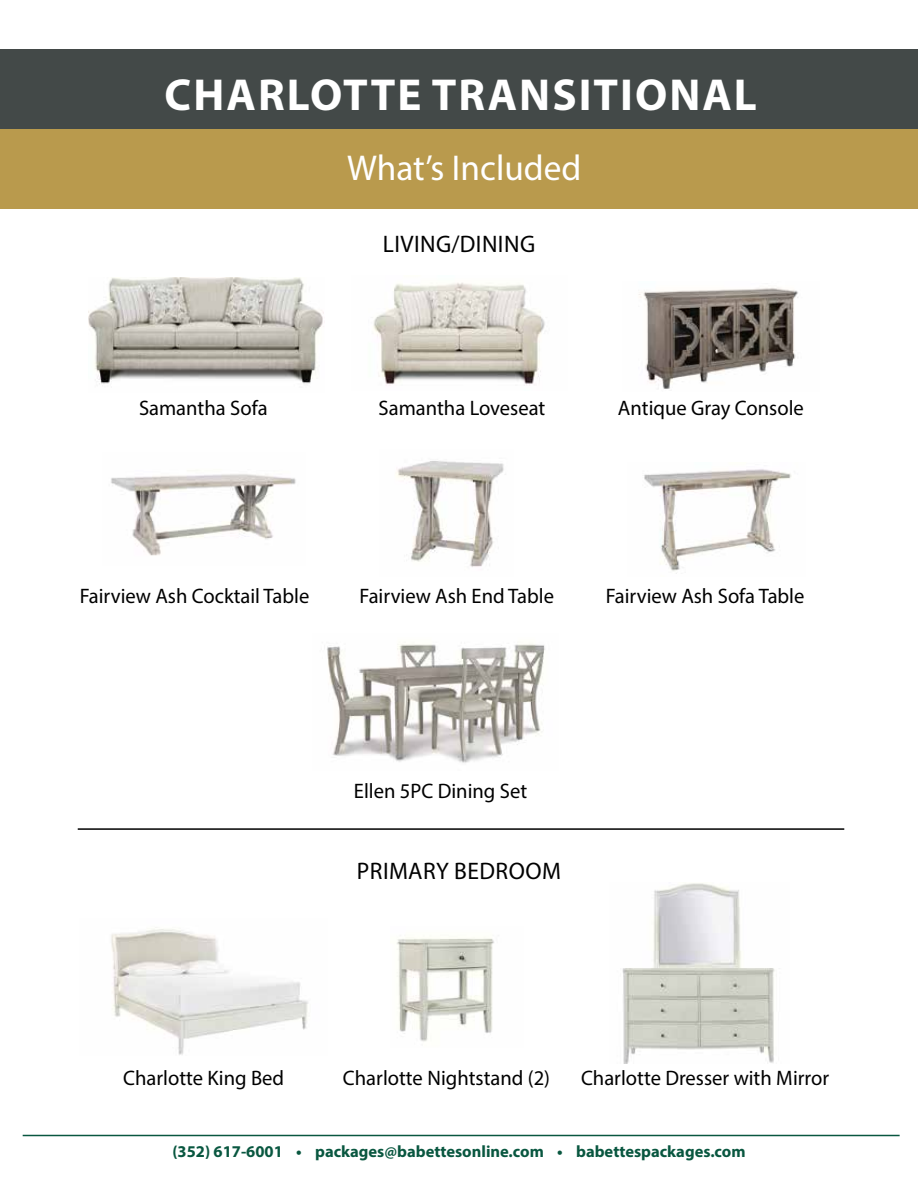
<style>
.page{position:relative;width:918px;height:1188px;background:#fff}
.page>*{position:absolute;margin:0;border:0;box-sizing:border-box;transform-origin:0 0}
.t1{font:700 45px "Myriad Pro";letter-spacing:.045em;color:#fff}
.t2{font:36px "Myriad Pro";color:#fff}
.t3{font:24px "Myriad Pro";letter-spacing:.02em;color:#000}
.t4{font:21px "Myriad Pro";color:#000}
.t5{font:700 16.5px "Myriad Pro";color:#095740}
</style>
<div class="page">
<hr style="left:23px;top:1135px;width:877px;height:1px;background:#095740">
<img style="left:88px;top:277px;width:236px;height:107px">
<img style="left:639px;top:287px;width:159px;height:102px">
<img style="left:373px;top:282px;width:172px;height:104px">
<img style="left:396px;top:461px;width:110px;height:106px">
<img style="left:396px;top:937px;width:98px;height:105px">
<img style="left:644px;top:469px;width:148px;height:105px">
<img style="left:622px;top:883px;width:153px;height:180px">
<img style="left:111px;top:470px;width:185px;height:86px">
<img style="left:111px;top:927px;width:197px;height:128px">
<img style="left:327px;top:644px;width:218px;height:119px">
<hr style="left:78px;top:828px;width:766px;height:2px;background:#000">
<div style="left:0;top:129px;width:918px;height:79px;background:#b99a4d"></div>
<div style="left:0;top:49px;width:918px;height:80px;background:#434948"></div>
<h1 class="t1" style="left:165px;top:65px;width:594px">CHARLOTTE TRANSITIONAL</h1>
<h2 class="t2" style="left:347px;top:146px;width:236px">What’s Included</h2>
<p class="t3" style="left:383px;top:229px;width:154px">LIVING/DINING</p>
<p class="t4" style="left:139px;top:395px;width:130px">Samantha Sofa</p>
<p class="t4" style="left:379px;top:395px;width:168px">Samantha Loveseat</p>
<p class="t4" style="left:618px;top:395px;width:187px">Antique Gray Console</p>
<p class="t4" style="left:80px;top:583px;width:231px">Fairview Ash Cocktail Table</p>
<p class="t4" style="left:360px;top:583px;width:196px">Fairview Ash End Table</p>
<p class="t4" style="left:606px;top:583px;width:200px">Fairview Ash Sofa Table</p>
<p class="t4" style="left:354px;top:778px;width:175px">Ellen 5PC Dining Set</p>
<p class="t3" style="left:357px;top:856px;width:206px">PRIMARY BEDROOM</p>
<p class="t4" style="left:123px;top:1065px;width:163px">Charlotte King Bed</p>
<p class="t4" style="left:343px;top:1065px;width:209px">Charlotte Nightstand (2)</p>
<p class="t4" style="left:581px;top:1065px;width:250px">Charlotte Dresser with Mirror</p>
<p class="t5" style="left:172px;top:1141px;width:575px">(352) 617-6001 • packages@babettesonline.com • babettespackages.com</p>
</div>
